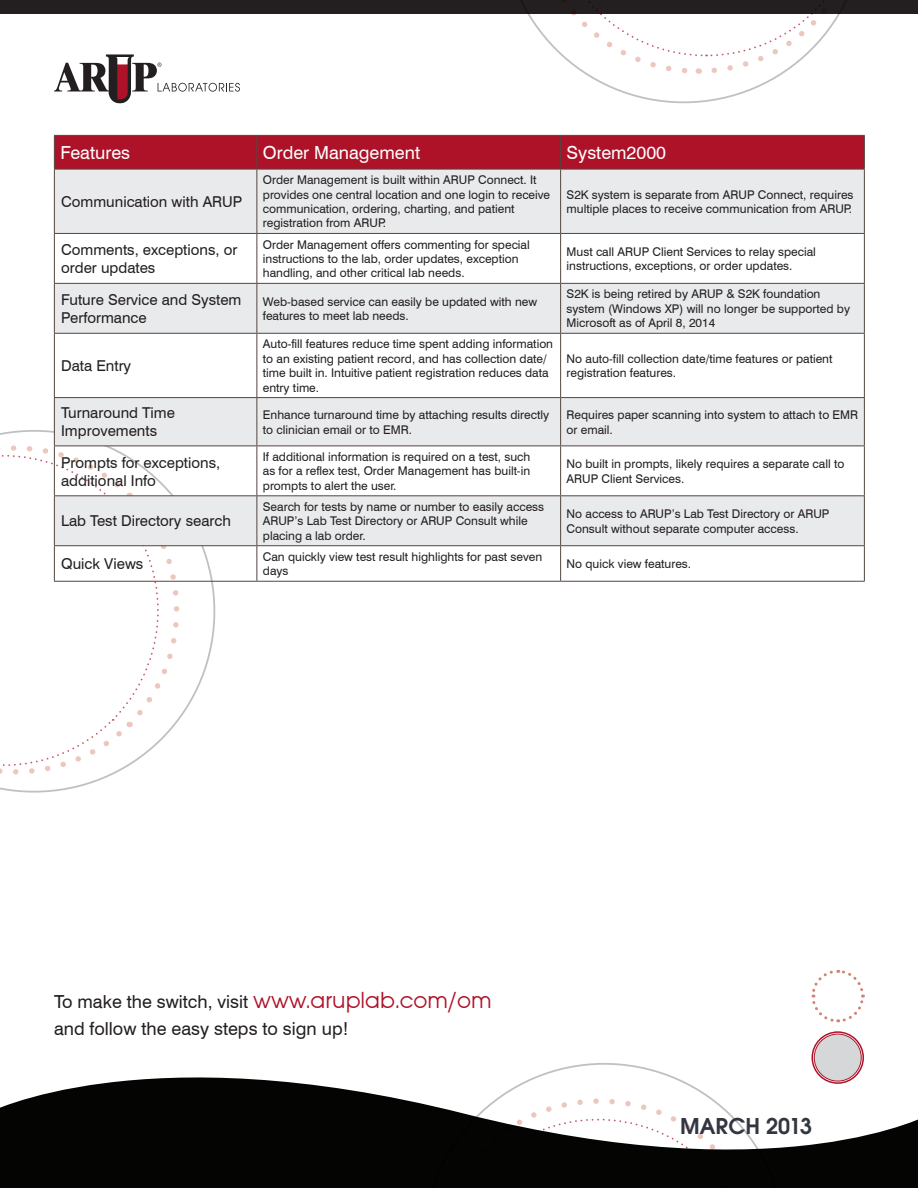
<style>
.page{position:relative;width:918px;height:1188px;background:#fff}
.page>*{position:absolute;margin:0;border:0;box-sizing:border-box;transform-origin:0 0}
.t1{font:600 24px "Avant Garde ITC";color:#323640}
.t2{font:18px/27px "Swiss 721 BT";color:#231f20}
.t3{font:18px "Swiss 721 BT";color:#fff}
.t4{font:15px/18px "Swiss 721 BT";color:#231f20}
.t5{font:12px/14.4px "Swiss 721 BT";color:#231f20}
.s1{font-family:"Avant Garde ITCTT Book";font-size:24px;color:#ae1229}
</style>
<div class="page">
<svg style="left:0;top:1076px;width:918px;height:112px;fill:#040503"></svg>
<svg style="left:811px;top:969px;width:54px;height:54px"></svg>
<div style="left:814px;top:1034px;width:47px;height:47px;background:#d5d7d9;border-radius:50%"></div>
<div style="left:812px;top:1031px;width:52px;height:53px;border:2px solid #ae1229;border-radius:50%"></div>
<div style="left:814px;top:1034px;width:48px;height:47px;border:1px solid #ae1229;border-radius:50%"></div>
<div style="left:0;top:0;width:918px;height:14px;background:#231f20"></div>
<svg style="left:527px;top:1px;width:313px;height:102px"></svg>
<svg style="left:0;top:416px;width:224px;height:377px"></svg>
<svg style="left:0;top:434px;width:191px;height:352px"></svg>
<svg style="left:416px;top:1063px;width:394px;height:125px"></svg>
<svg style="left:419px;top:1083px;width:361px;height:105px"></svg>
<svg style="left:54px;top:54px;width:186px;height:49px"></svg>
<div style="left:55px;top:136px;width:809px;height:33px;background:#ae1229"></div>
<svg style="left:55px;top:170px;width:809px;height:375px;fill:#e9eaeb"></svg>
<hr style="left:54px;top:135px;width:203px;height:1px;background:#544640">
<hr style="left:54px;top:136px;width:1px;height:33px;background:#544640">
<hr style="left:257px;top:135px;width:304px;height:1px;background:#544640">
<hr style="left:256px;top:136px;width:1px;height:33px;background:#544640">
<hr style="left:561px;top:135px;width:304px;height:1px;background:#544640">
<hr style="left:560px;top:136px;width:1px;height:33px;background:#544640">
<hr style="left:864px;top:136px;width:1px;height:33px;background:#544640">
<hr style="left:54px;top:169px;width:203px;height:1px;background:#544640">
<hr style="left:257px;top:169px;width:304px;height:1px;background:#544640">
<hr style="left:561px;top:169px;width:304px;height:1px;background:#544640">
<hr style="left:54px;top:170px;width:1px;height:63px;background:#544640">
<hr style="left:256px;top:170px;width:1px;height:63px;background:#544640">
<hr style="left:560px;top:170px;width:1px;height:63px;background:#544640">
<hr style="left:864px;top:170px;width:1px;height:63px;background:#544640">
<hr style="left:54px;top:233px;width:203px;height:1px;background:#544640">
<hr style="left:54px;top:234px;width:1px;height:49px;background:#544640">
<hr style="left:257px;top:233px;width:304px;height:1px;background:#544640">
<hr style="left:256px;top:234px;width:1px;height:49px;background:#544640">
<hr style="left:561px;top:233px;width:304px;height:1px;background:#544640">
<hr style="left:560px;top:234px;width:1px;height:49px;background:#544640">
<hr style="left:864px;top:234px;width:1px;height:49px;background:#544640">
<hr style="left:54px;top:283px;width:203px;height:1px;background:#544640">
<hr style="left:54px;top:284px;width:1px;height:49px;background:#544640">
<hr style="left:257px;top:283px;width:304px;height:1px;background:#544640">
<hr style="left:256px;top:284px;width:1px;height:49px;background:#544640">
<hr style="left:561px;top:283px;width:304px;height:1px;background:#544640">
<hr style="left:560px;top:284px;width:1px;height:49px;background:#544640">
<hr style="left:864px;top:284px;width:1px;height:49px;background:#544640">
<hr style="left:54px;top:333px;width:203px;height:1px;background:#544640">
<hr style="left:54px;top:334px;width:1px;height:63px;background:#544640">
<hr style="left:257px;top:333px;width:304px;height:1px;background:#544640">
<hr style="left:256px;top:334px;width:1px;height:63px;background:#544640">
<hr style="left:561px;top:333px;width:304px;height:1px;background:#544640">
<hr style="left:560px;top:334px;width:1px;height:63px;background:#544640">
<hr style="left:864px;top:334px;width:1px;height:63px;background:#544640">
<hr style="left:54px;top:397px;width:203px;height:1px;background:#544640">
<hr style="left:54px;top:398px;width:1px;height:48px;background:#544640">
<hr style="left:257px;top:397px;width:304px;height:1px;background:#544640">
<hr style="left:256px;top:398px;width:1px;height:48px;background:#544640">
<hr style="left:561px;top:397px;width:304px;height:1px;background:#544640">
<hr style="left:560px;top:398px;width:1px;height:48px;background:#544640">
<hr style="left:864px;top:398px;width:1px;height:48px;background:#544640">
<hr style="left:54px;top:446px;width:203px;height:1px;background:#544640">
<hr style="left:54px;top:446px;width:1px;height:49px;background:#544640">
<hr style="left:257px;top:446px;width:304px;height:1px;background:#544640">
<hr style="left:256px;top:446px;width:1px;height:49px;background:#544640">
<hr style="left:561px;top:446px;width:304px;height:1px;background:#544640">
<hr style="left:560px;top:446px;width:1px;height:49px;background:#544640">
<hr style="left:864px;top:446px;width:1px;height:49px;background:#544640">
<hr style="left:54px;top:495px;width:203px;height:1px;background:#544640">
<hr style="left:54px;top:496px;width:1px;height:49px;background:#544640">
<hr style="left:257px;top:495px;width:304px;height:1px;background:#544640">
<hr style="left:256px;top:496px;width:1px;height:49px;background:#544640">
<hr style="left:561px;top:495px;width:304px;height:1px;background:#544640">
<hr style="left:560px;top:496px;width:1px;height:49px;background:#544640">
<hr style="left:864px;top:496px;width:1px;height:49px;background:#544640">
<hr style="left:54px;top:545px;width:203px;height:1px;background:#544640">
<hr style="left:54px;top:546px;width:1px;height:35px;background:#544640">
<hr style="left:257px;top:545px;width:304px;height:1px;background:#544640">
<hr style="left:256px;top:546px;width:1px;height:35px;background:#544640">
<hr style="left:561px;top:545px;width:304px;height:1px;background:#544640">
<hr style="left:560px;top:546px;width:1px;height:35px;background:#544640">
<hr style="left:864px;top:546px;width:1px;height:35px;background:#544640">
<hr style="left:54px;top:581px;width:203px;height:1px;background:#544640">
<hr style="left:257px;top:581px;width:304px;height:1px;background:#544640">
<hr style="left:561px;top:581px;width:304px;height:1px;background:#544640">
<h2 class="t3" style="left:60px;top:142px;width:71px">Features</h2>
<h2 class="t3" style="left:263px;top:142px;width:159px">Order Management</h2>
<h2 class="t3" style="left:567px;top:142px;width:101px">System2000</h2>
<p class="t4" style="left:61px;top:193px;width:183px">Communication with ARUP</p>
<p class="t5" style="left:263px;top:173px;width:289px">Order Management is built within ARUP Connect. It provides one central location and one login to receive communication, ordering, charting, and patient registration from ARUP.</p>
<p class="t5" style="left:567px;top:187px;width:288px">S2K system is separate from ARUP Connect, requires multiple places to receive communication from ARUP.</p>
<p class="t4" style="left:61px;top:241px;width:178px">Comments, exceptions, or order updates</p>
<p class="t5" style="left:263px;top:237px;width:268px">Order Management offers commenting for special instructions to the lab, order updates, exception handling, and other critical lab needs.</p>
<p class="t5" style="left:567px;top:244px;width:251px">Must call ARUP Client Services to relay special instructions, exceptions, or order updates.</p>
<p class="t4" style="left:61px;top:291px;width:182px">Future Service and System<br>Performance</p>
<p class="t5" style="left:263px;top:294px;width:276px">Web-based service can easily be updated with new features to meet lab needs.</p>
<p class="t5" style="left:567px;top:287px;width:285px">S2K is being retired by ARUP &amp; S2K foundation system (Windows XP) will no longer be supported by<br>Microsoft as of April 8, 2014</p>
<p class="t4" style="left:61px;top:357px;width:72px">Data Entry</p>
<p class="t5" style="left:263px;top:337px;width:292px">Auto-fill features reduce time spent adding information to an existing patient record, and has collection date/ time built in. Intuitive patient registration reduces data entry time.</p>
<p class="t5" style="left:567px;top:351px;width:267px">No auto-fill collection date/time features or patient registration features.</p>
<p class="t4" style="left:61px;top:404px;width:115px">Turnaround Time<br>Improvements</p>
<p class="t5" style="left:263px;top:408px;width:288px">Enhance turnaround time by attaching results directly to clinician email or to EMR.</p>
<p class="t5" style="left:567px;top:408px;width:293px">Requires paper scanning into system to attach to EMR or email.</p>
<p class="t4" style="left:61px;top:453px;width:161px">Prompts for exceptions, additional Info</p>
<p class="t5" style="left:263px;top:449px;width:269px;text-align:justify">If additional information is required on a test, such as for a reflex test, Order Management has built-in prompts to alert the user.</p>
<p class="t5" style="left:567px;top:457px;width:279px">No built in prompts, likely requires a separate call to<br>ARUP Client Services.</p>
<p class="t4" style="left:61px;top:512px;width:171px">Lab Test Directory search</p>
<p class="t5" style="left:263px;top:499px;width:283px">Search for tests by name or number to easily access<br>ARUP’s Lab Test Directory or ARUP Consult while placing a lab order.</p>
<p class="t5" style="left:567px;top:507px;width:264px">No access to ARUP’s Lab Test Directory or ARUP<br>Consult without separate computer access.</p>
<p class="t4" style="left:61px;top:555px;width:84px">Quick Views</p>
<p class="t5" style="left:263px;top:549px;width:281px">Can quickly view test result highlights for past seven days</p>
<p class="t5" style="left:567px;top:556px;width:126px">No quick view features.</p>
<h2 class="t2" style="left:54px;top:988px;width:439px">To make the switch, visit <span class="s1">www.aruplab.com/om </span>and follow the easy steps to sign up!</h2>
<h1 class="t1" style="left:680px;top:1112px;width:134px">MARCH 2013</h1>
</div>
